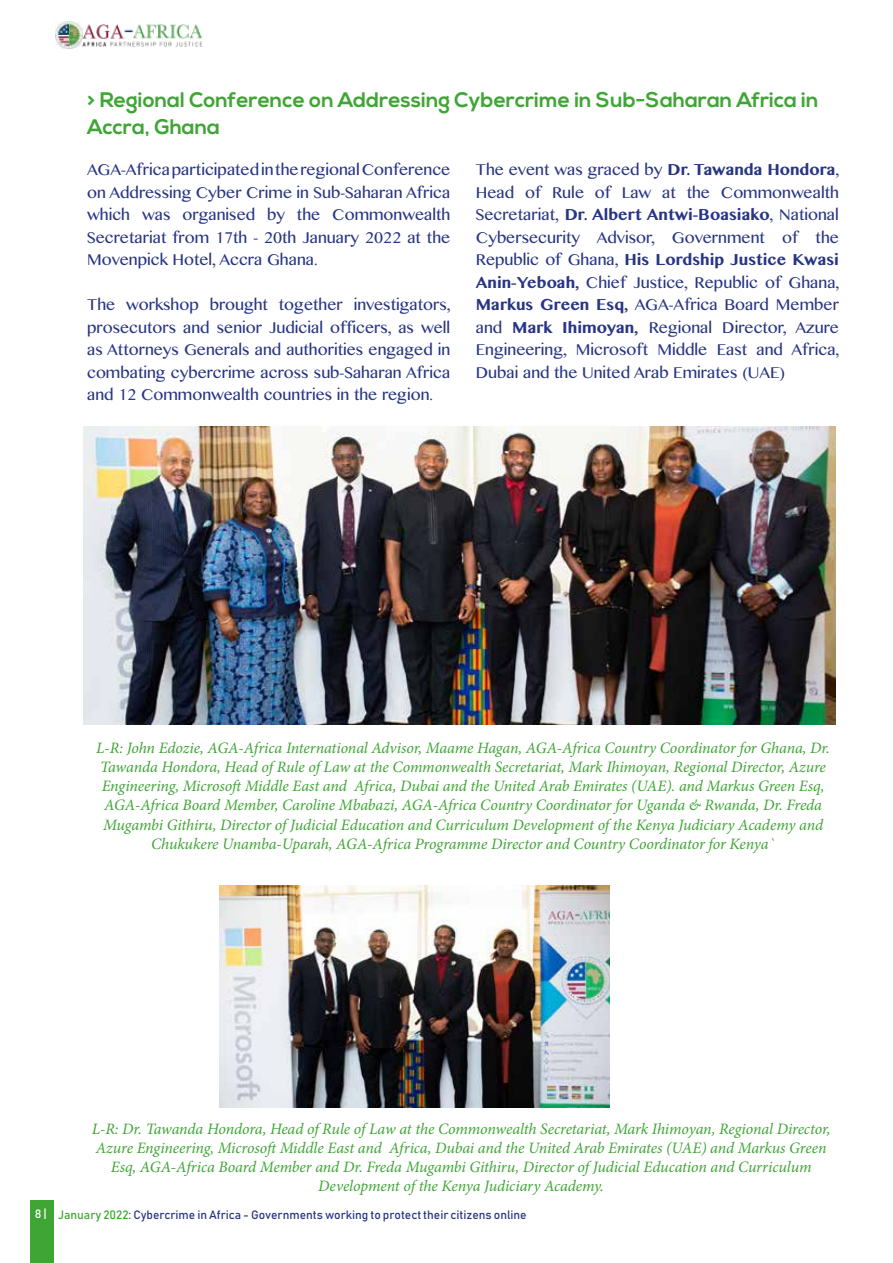
<style>
.page{position:relative;width:893px;height:1263px;background:#fff}
.page>*{position:absolute;margin:0;border:0;box-sizing:border-box;transform-origin:0 0}
.t1{font:700 21px/27px "Nexa";color:#3fa535}
.t2{font:italic 15.9px/19px "Minion Pro";letter-spacing:-.01em;color:#3fa535;text-align:center}
.t3{font:15.75px/22.5px "Lao MN";color:#283583;text-align:justify}
.t4{font:12px "Bahnschrift";color:#283583}
.s1{font-weight:700}
.s2{color:#fff}
.s3{color:#3fa535}
</style>
<div class="page">
<div style="left:30px;top:1200px;width:23px;height:63px;background:#3fa535"></div>
<img style="left:55px;top:22px;width:27px;height:27px">
<img style="left:83px;top:25px;width:119px;height:21px">
<img style="left:83px;top:426px;width:752px;height:299px">
<img style="left:220px;top:885px;width:389px;height:222px">
<h1 class="t1" style="left:87px;top:88px;width:733px">&gt; Regional Conference on Addressing Cybercrime in Sub-Saharan Africa in<br>Accra, Ghana</h1>
<p class="t3" style="left:87px;top:159px;width:365px">AGA-Africa participated in the regional Conference on Addressing Cyber Crime in Sub-Saharan Africa which was organised by the Commonwealth Secretariat from 17th - 20th January 2022 at the Movenpick Hotel, Accra Ghana.</p>
<p class="t3" style="left:87px;top:294px;width:365px">The workshop brought together investigators, prosecutors and senior Judicial officers, as well as Attorneys Generals and authorities engaged in combating cybercrime across sub-Saharan Africa and 12 Commonwealth countries in the region.</p>
<p class="t3" style="left:476px;top:159px;width:365px">The event was graced by <span class="s1">Dr. Tawanda Hondora</span>, Head of Rule of Law at the Commonwealth Secretariat, <span class="s1">Dr. Albert Antwi-Boasiako</span>, National Cybersecurity Advisor, Government of the Republic of Ghana, <span class="s1">His Lordship Justice Kwasi Anin-Yeboah,</span> Chief Justice, Republic of Ghana, <span class="s1">Markus Green Esq,</span> AGA-Africa Board Member and <span class="s1">Mark Ihimoyan,</span> Regional Director, Azure Engineering, Microsoft Middle East and Africa, Dubai and the United Arab Emirates (UAE)</p>
<p class="t2" style="left:96px;top:738px;width:735px">L-R: John Edozie, AGA-Africa International Advisor, Maame Hagan, AGA-Africa Country Coordinator for Ghana, Dr.<br>Tawanda Hondora, Head of Rule of Law at the Commonwealth Secretariat, Mark Ihimoyan, Regional Director, Azure Engineering, Microsoft Middle East and Africa, Dubai and the United Arab Emirates (UAE). and Markus Green Esq, AGA-Africa Board Member, Caroline Mbabazi, AGA-Africa Country Coordinator for Uganda &amp; Rwanda, Dr. Freda Mugambi Githiru, Director of Judicial Education and Curriculum Development of the Kenya Judiciary Academy and Chukukere Unamba-Uparah, AGA-Africa Programme Director and Country Coordinator for Kenya`</p>
<p class="t2" style="left:92px;top:1119px;width:740px">L-R: Dr. Tawanda Hondora, Head of Rule of Law at the Commonwealth Secretariat, Mark Ihimoyan, Regional Director, Azure Engineering, Microsoft Middle East and Africa, Dubai and the United Arab Emirates (UAE) and Markus Green Esq, AGA-Africa Board Member and Dr. Freda Mugambi Githiru, Director of Judicial Education and Curriculum Development of the Kenya Judiciary Academy.</p>
<p class="t4" style="left:35px;top:1207px;width:493px"><span class="s2">8 |</span> <span class="s3">January 2022</span>: Cybercrime in Africa - Governments working to protect their citizens online</p>
</div>
